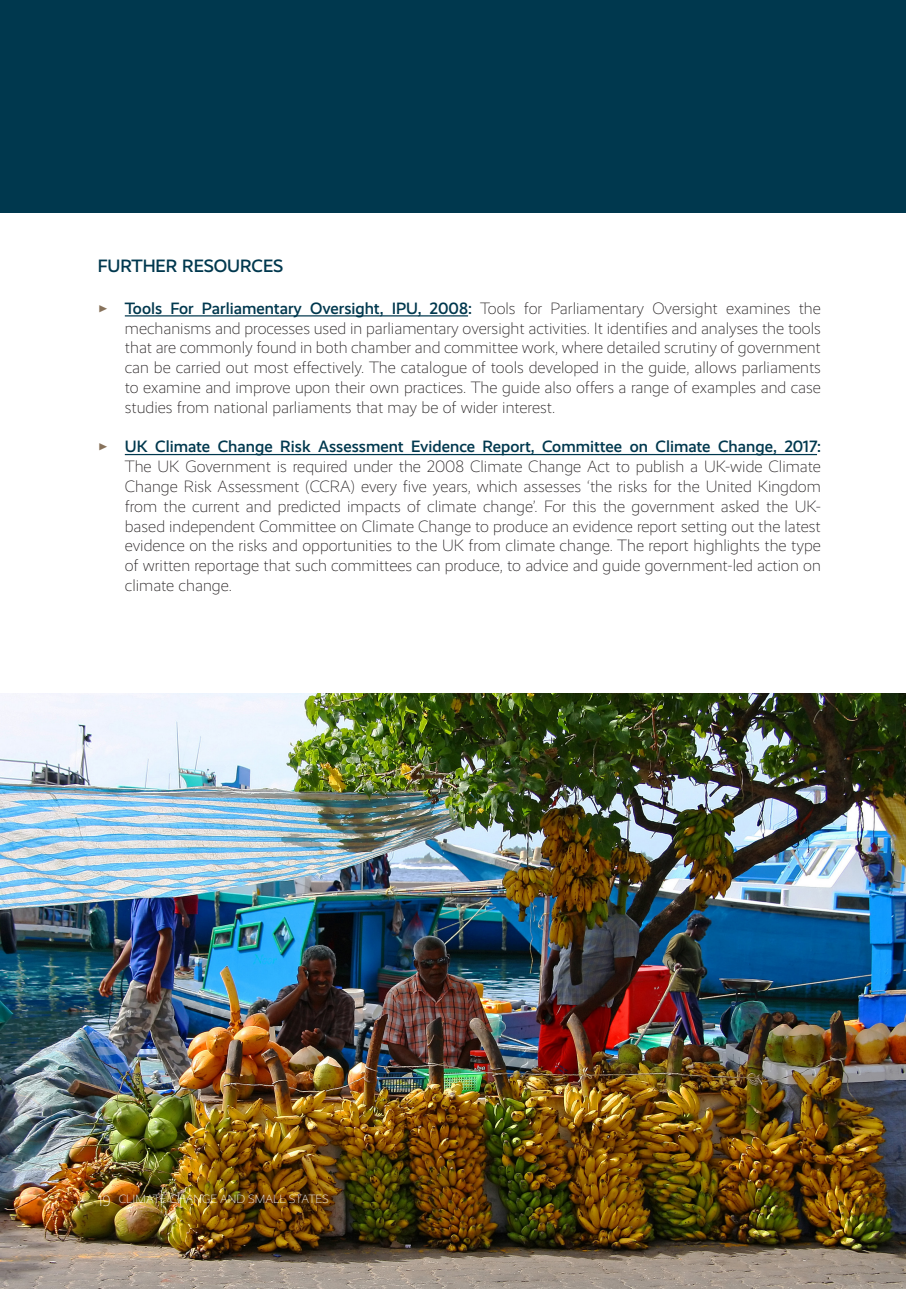
<style>
.page{position:relative;width:906px;height:1289px;background:#fff}
.page>*{position:absolute;margin:0;border:0;box-sizing:border-box;transform-origin:0 0}
.t1{font:500 18px "Realist";color:#00384e}
.t2{font:300 16.5px/19.8px "Realist";color:#231f20;text-align:justify}
.t3{font:300 12px "Realist";color:#fff}
.s1{font-weight:700;font-size:18px;color:#87725b}
.s2{font-weight:500;color:#00384e}
.s3{font-size:15px}
</style>
<div class="page">
<img style="left:0;top:693px;width:906px;height:595px">
<div style="left:13px;top:0;width:893px;height:213px;background:#00384e"></div>
<hr style="left:125px;top:315px;width:343px;height:1px;background:#00384e">
<hr style="left:125px;top:454px;width:692px;height:1px;background:#00384e">
<p class="t1" style="left:98px;top:256px;width:187px">FURTHER RESOURCES</p>
<p class="t2" style="left:125px;top:298px;width:697px;text-indent:-27px"><span class="s1">▶</span> <span class="s2">Tools For Parliamentary Oversight, IPU, 2008:</span> Tools for Parliamentary Oversight examines the mechanisms and processes used in parliamentary oversight activities. It identifies and analyses the tools that are commonly found in both chamber and committee work, where detailed scrutiny of government can be carried out most effectively. The catalogue of tools developed in the guide, allows parliaments to examine and improve upon their own practices. The guide also offers a range of examples and case studies from national parliaments that may be of wider interest.</p>
<p class="t2" style="left:125px;top:437px;width:697px;text-indent:-27px"><span class="s1">▶</span> <span class="s2">UK Climate Change Risk Assessment Evidence Report, Committee on Climate Change, 2017:<br></span>The UK Government is required under the 2008 Climate Change Act to publish a UK-wide Climate Change Risk Assessment (CCRA) every five years, which assesses ‘the risks for the United Kingdom from the current and predicted impacts of climate change’. For this the government asked the UK&shy;based independent Committee on Climate Change to produce an evidence report setting out the latest evidence on the risks and opportunities to the UK from climate change. The report highlights the type of written reportage that such committees can produce, to advice and guide government-led action on climate change.</p>
<p class="t3" style="left:98px;top:1192px;width:232px"><span class="s3">19</span> CLIMATE CHANGE AND SMALL STATES</p>
</div>
